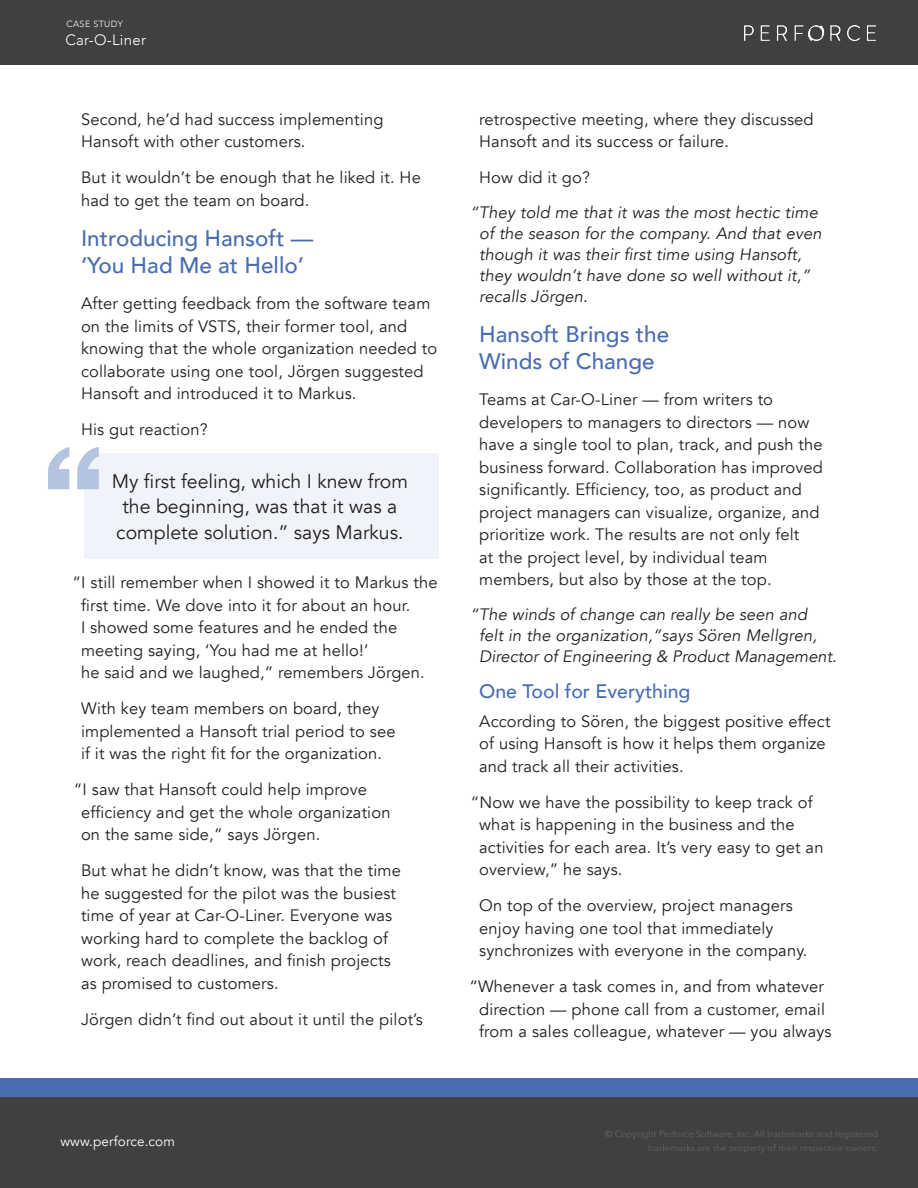
<style>
.page{position:relative;width:918px;height:1188px;background:#fff}
.page>*{position:absolute;margin:0;border:0;box-sizing:border-box;transform-origin:0 0}
.Heading{font:500 22.5px/27px "Avenir";color:#496db2}
.Block_Quotes{font:19.5px/25.5px "Avenir";color:#231f20;text-align:center}
.Subheading{font:500 19.5px "Avenir";color:#496db2}
.Paragraph{font:16.5px/22.5px "Avenir";letter-spacing:.01em;color:#231f20}
.Quotes{font:italic 16.5px/21px "Avenir";letter-spacing:.01em;color:#231f20}
.t1{font:300 15px "Avenir";letter-spacing:.02em;color:#fff}
.Block_Quotes-2{font:13.5px "Avenir";letter-spacing:.01em;color:#fff}
.Block_Quotes-3{font:9px/13.5px "Avenir Next";letter-spacing:.01em;color:#666;text-align:right}
.t2{font:300 9px "Avenir";letter-spacing:.04em;color:#fff}
</style>
<div class="page">
<div style="left:84px;top:453px;width:355px;height:105px;background:#f0f3f9"></div>
<svg style="left:48px;top:447px;width:51px;height:42px"></svg>
<div style="left:0;top:1096px;width:918px;height:92px;background:#404040"></div>
<div style="left:0;top:1078px;width:918px;height:18px;background:#496db2"></div>
<div style="left:0;top:0;width:918px;height:65px;background:#404040"></div>
<img style="left:744px;top:25px;width:131px;height:15px">
<p class="t2" style="left:66px;top:19px;width:58px">CASE STUDY</p>
<p class="t1" style="left:65px;top:31px;width:82px">Car-O-Liner</p>
<p class="Paragraph" style="left:81px;top:108px;width:304px">Second, he’d had success implementing<br>Hansoft with other customers.</p>
<p class="Paragraph" style="left:81px;top:166px;width:341px">But it wouldn’t be enough that he liked it. He had to get the team on board.</p>
<p class="Heading" style="left:81px;top:223px;width:234px">Introducing Hansoft — ‘You Had Me at Hello’</p>
<p class="Paragraph" style="left:81px;top:292px;width:358px">After getting feedback from the software team on the limits of VSTS, their former tool, and knowing that the whole organization needed to collaborate using one tool, Jörgen suggested Hansoft and introduced it to Markus.</p>
<p class="Paragraph" style="left:81px;top:418px;width:128px">His gut reaction?</p>
<p class="Block_Quotes" style="left:112px;top:468px;width:298px">My first feeling, which I knew from the beginning, was that it was a complete solution.” says Markus.</p>
<p class="Paragraph" style="left:81px;top:571px;width:358px;text-indent:-8px">“I still remember when I showed it to Markus the first time. We dove into it for about an hour.<br>I showed some features and he ended the meeting saying, ‘You had me at hello!’<br>he said and we laughed,” remembers Jörgen.</p>
<p class="Paragraph" style="left:81px;top:697px;width:316px">With key team members on board, they implemented a Hansoft trial period to see if it was the right fit for the organization.</p>
<p class="Paragraph" style="left:81px;top:778px;width:311px;text-indent:-7px">“I saw that Hansoft could help improve efficiency and get the whole organization on the same side,” says Jörgen.</p>
<p class="Paragraph" style="left:81px;top:859px;width:321px">But what he didn’t know, was that the time he suggested for the pilot was the busiest time of year at Car-O-Liner. Everyone was working hard to complete the backlog of work, reach deadlines, and finish projects as promised to customers.</p>
<p class="Paragraph" style="left:81px;top:1008px;width:343px">Jörgen didn’t find out about it until the pilot’s</p>
<p class="Paragraph" style="left:479px;top:108px;width:336px">retrospective meeting, where they discussed<br>Hansoft and its success or failure.</p>
<p class="Paragraph" style="left:479px;top:166px;width:112px">How did it go?</p>
<p class="Quotes" style="left:479px;top:202px;width:344px;text-indent:-9px">“They told me that it was the most hectic time of the season for the company. And that even though it was their first time using Hansoft, they wouldn’t have done so well without it,” recalls Jörgen.</p>
<p class="Heading" style="left:479px;top:319px;width:192px">Hansoft Brings the<br>Winds of Change</p>
<p class="Paragraph" style="left:479px;top:388px;width:345px">Teams at Car-O-Liner — from writers to developers to managers to directors — now have a single tool to plan, track, and push the business forward. Collaboration has improved significantly. Efficiency, too, as product and project managers can visualize, organize, and prioritize work. The results are not only felt<br>at the project level, by individual team members, but also by those at the top.</p>
<p class="Quotes" style="left:479px;top:604px;width:359px;text-indent:-9px">“The winds of change can really be seen and<br>felt in the organization,”says Sören Mellgren,<br>Director of Engineering &amp; Product Management.</p>
<p class="Subheading" style="left:479px;top:674px;width:213px">One Tool for Everything</p>
<p class="Paragraph" style="left:479px;top:710px;width:353px">According to Sören, the biggest positive effect of using Hansoft is how it helps them organize and track all their activities.</p>
<p class="Paragraph" style="left:479px;top:791px;width:346px;text-indent:-8px">“Now we have the possibility to keep track of what is happening in the business and the activities for each area. It’s very easy to get an overview,” he says.</p>
<p class="Paragraph" style="left:479px;top:895px;width:330px">On top of the overview, project managers enjoy having one tool that immediately synchronizes with everyone in the company.</p>
<p class="Paragraph" style="left:469px;top:976px;width:364px;text-align:center">“Whenever a task comes in, and from whatever direction — phone call from a customer, email from a sales colleague, whatever — you always</p>
<p class="Block_Quotes-2" style="left:60px;top:1133px;width:116px">www.perforce.com</p>
<p class="Block_Quotes-3" style="left:605px;top:1127px;width:275px">© Copyright Perforce Software, Inc. All trademarks and registered trademarks are the property of their respective owners.</p>
</div>
